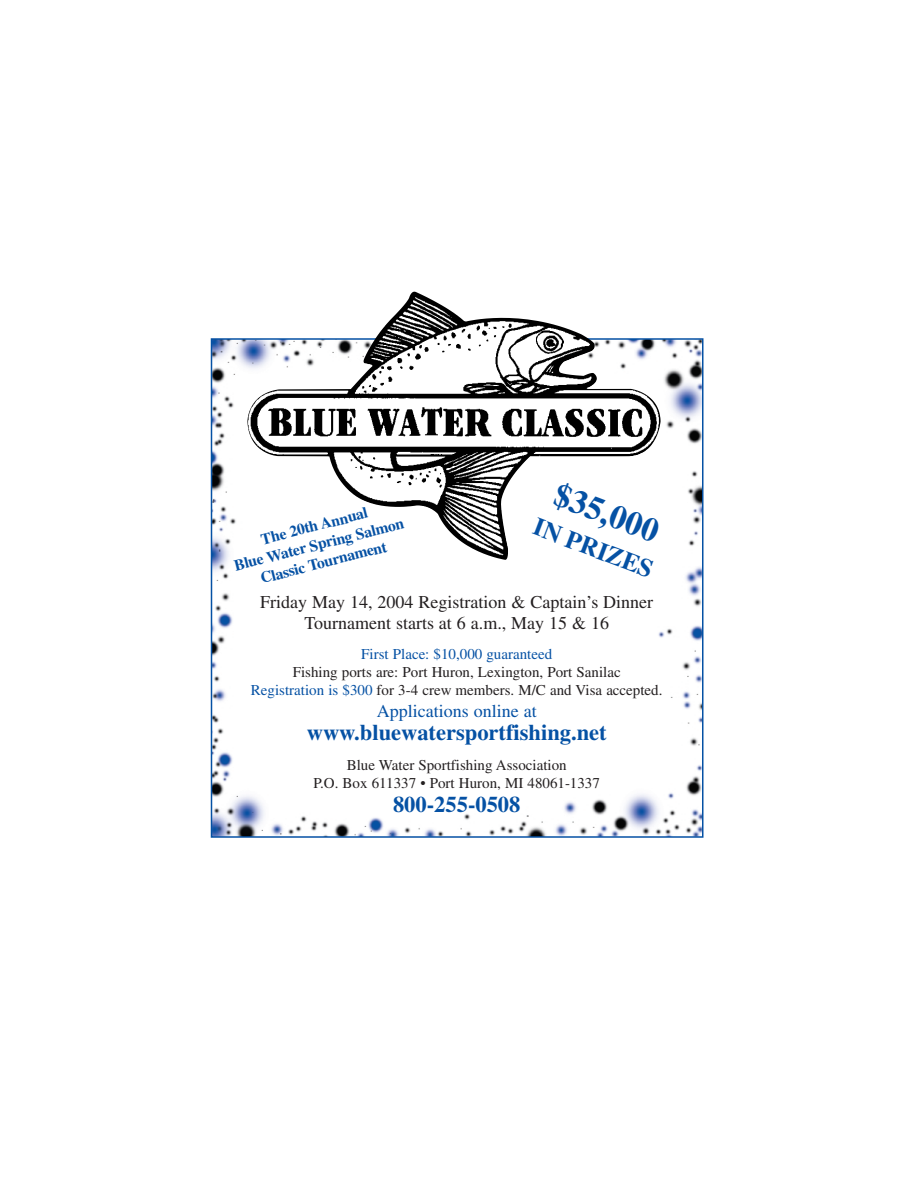
<style>
.page{position:relative;width:918px;height:1188px;background:#fff}
.page>*{position:absolute;margin:0;border:0;box-sizing:border-box;transform-origin:0 0}
.t1{font:700 33.75px "Times";color:#0551a4}
.t2{font:700 25.2px "Times";color:#0551a4}
.t3{font:700 22.5px "Times";color:#0551a4}
.t4{font:18px/21.6px "Times";color:#231f20;text-align:center}
.t5{font:18px "Times";color:#0551a4}
.t6{font:700 15.6px/18.8px "Times";color:#0551a4;text-align:center}
.t7{font:15px/18px "Times";color:#231f20;text-align:center}
.t8{font:15px "Times";color:#0551a4}
.s1{color:#0551a4}
</style>
<div class="page">
<img style="left:214px;top:341px;width:487px;height:494px">
<img style="left:247px;top:292px;width:414px;height:268px">
<p class="t6" style="left:228px;top:539px;width:176px;rotate:-14deg">The 20th Annual<br>Blue Water Spring Salmon<br>Classic Tournament</p>
<h1 class="t1" style="left:560px;top:482px;width:111px;rotate:21deg">$35,000</h1>
<h2 class="t2" style="left:538px;top:517px;width:127px;rotate:21deg">IN PRIZES</h2>
<p class="t4" style="left:260px;top:593px;width:395px">Friday May 14, 2004 Registration &amp; Captain’s Dinner<br>Tournament starts at 6 a.m., May 15 &amp; 16</p>
<p class="t8" style="left:361px;top:649px;width:193px">First Place: $10,000 guaranteed</p>
<p class="t7" style="left:251px;top:665px;width:413px">Fishing ports are: Port Huron, Lexington, Port Sanilac<br><span class="s1">Registration is $300</span> for 3-4 crew members. M/C and Visa accepted.</p>
<p class="t5" style="left:377px;top:704px;width:161px">Applications online at</p>
<h3 class="t3" style="left:307px;top:724px;width:301px">www.bluewatersportfishing.net</h3>
<p class="t7" style="left:314px;top:757px;width:288px">Blue Water Sportfishing Association<br>P.O. Box 611337 • Port Huron, MI 48061-1337</p>
<h3 class="t3" style="left:393px;top:796px;width:129px">800-255-0508</h3>
</div>
